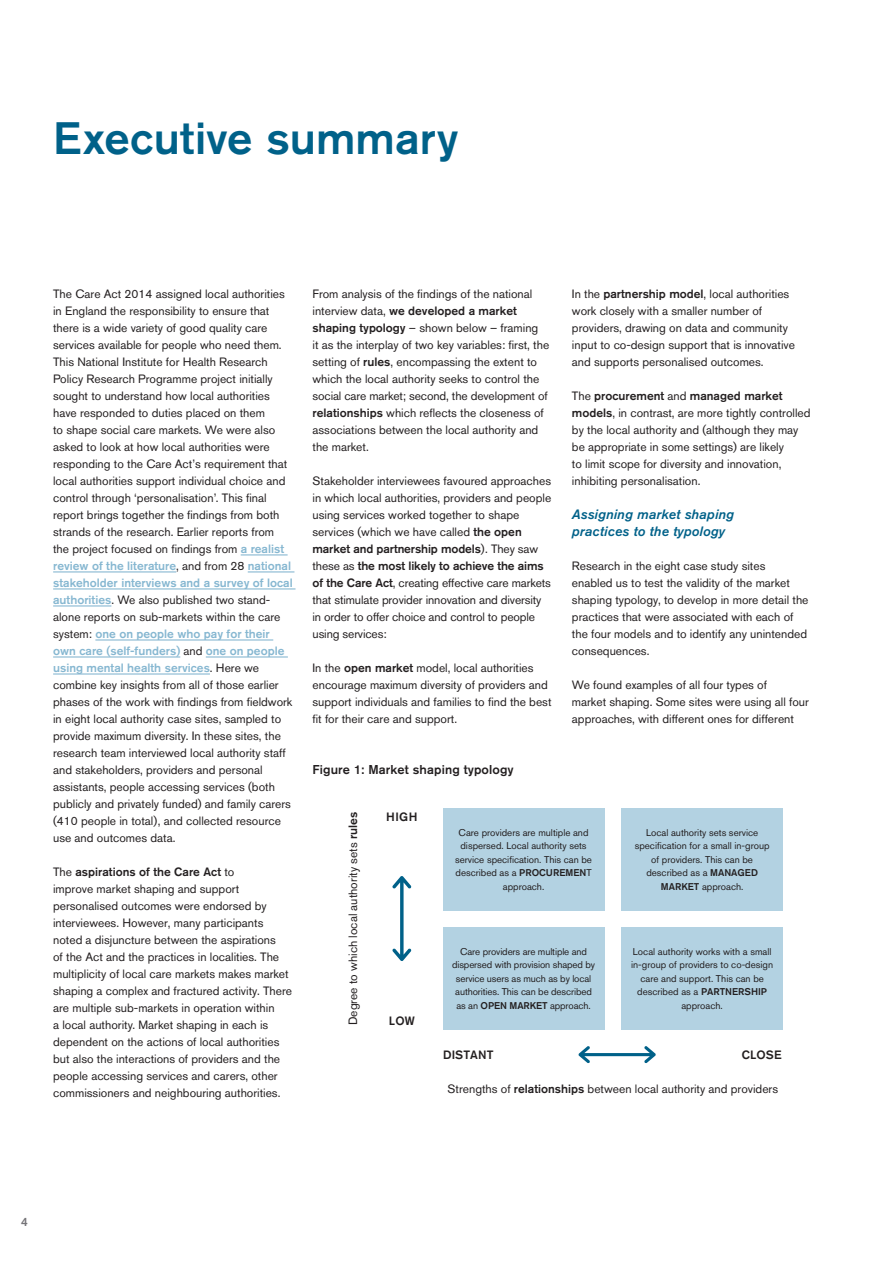
<style>
.page{position:relative;width:893px;height:1263px;background:#fff}
.page>*{position:absolute;margin:0;border:0;box-sizing:border-box;transform-origin:0 0}
.t1{font:500 45px "Akzidenz Grotesk BQ";letter-spacing:.005em;color:#006189}
.t2{font:italic 13.5px/17px "Akzidenz Grotesk BQ Med";letter-spacing:.01em;color:#006189}
.t3{font:500 12.75px "Akzidenz Grotesk BQ";letter-spacing:.01em;color:#231f20}
.t4{font:12px/17px "Akzidenz Grotesk BQ";color:#231f20}
.t5{font:500 12px "Akzidenz Grotesk BQ";letter-spacing:.01em;color:#231f20}
.t6{font:500 12px "Akzidenz Grotesk BQ";color:#757478}
.t7{font:9.75px/13.5px "Akzidenz Grotesk BQ";color:#231f20;text-align:center}
.s1{font-weight:500;color:#86b7d1}
.s2{font-weight:500}
</style>
<div class="page">
<hr style="left:241px;top:554px;width:47px;height:1px;background:#86b7d1">
<hr style="left:53px;top:571px;width:123px;height:1px;background:#86b7d1">
<hr style="left:248px;top:571px;width:46px;height:1px;background:#86b7d1">
<hr style="left:53px;top:588px;width:243px;height:1px;background:#86b7d1">
<hr style="left:53px;top:605px;width:58px;height:1px;background:#86b7d1">
<hr style="left:95px;top:639px;width:178px;height:1px;background:#86b7d1">
<hr style="left:53px;top:656px;width:127px;height:1px;background:#86b7d1">
<hr style="left:206px;top:656px;width:82px;height:1px;background:#86b7d1">
<hr style="left:53px;top:673px;width:157px;height:1px;background:#86b7d1">
<div style="left:443px;top:927px;width:161px;height:102px;background:#b3d2e2"></div>
<div style="left:443px;top:808px;width:161px;height:102px;background:#b3d2e2"></div>
<div style="left:621px;top:927px;width:162px;height:102px;background:#b3d2e2"></div>
<div style="left:621px;top:808px;width:162px;height:102px;background:#b3d2e2"></div>
<svg style="left:392px;top:876px;width:19px;height:85px"></svg>
<svg style="left:578px;top:1046px;width:78px;height:17px"></svg>
<h1 class="t1" style="left:53px;top:110px;width:407px">Executive summary</h1>
<p class="t4" style="left:53px;top:285px;width:241px">The Care Act 2014 assigned local authorities in England the responsibility to ensure that there is a wide variety of good quality care services available for people who need them.<br>This National Institute for Health Research Policy Research Programme project initially sought to understand how local authorities have responded to duties placed on them<br>to shape social care markets. We were also asked to look at how local authorities were responding to the Care Act’s requirement that local authorities support individual choice and control through ‘personalisation’. This fnal report brings together the fndings from both strands of the research. Earlier reports from the project focused on fndings from <span class="s1">a realist review of the literature</span>, and from 28 <span class="s1">national stakeholder interviews and a survey of local authorities</span>. We also published two stand&shy;alone reports on sub-markets within the care system: <span class="s1">one on people who pay for their own care (self-funders)</span> and <span class="s1">one on people using mental health services</span>. Here we combine key insights from all of those earlier phases of the work with fndings from feldwork in eight local authority case sites, sampled to provide maximum diversity. In these sites, the research team interviewed local authority staff and stakeholders, providers and personal assistants, people accessing services (both publicly and privately funded) and family carers (410 people in total), and collected resource use and outcomes data.</p>
<p class="t4" style="left:53px;top:863px;width:240px">The <span class="s2">aspirations of the Care Act</span> to<br>improve market shaping and support personalised outcomes were endorsed by interviewees. However, many participants noted a disjuncture between the aspirations<br>of the Act and the practices in localities. The multiplicity of local care markets makes market shaping a complex and fractured activity. There are multiple sub-markets in operation within<br>a local authority. Market shaping in each is dependent on the actions of local authorities but also the interactions of providers and the people accessing services and carers, other commissioners and neighbouring authorities.</p>
<p class="t4" style="left:313px;top:285px;width:238px">From analysis of the fndings of the national interview data, <span class="s2">we developed a market shaping typology</span> – shown below – framing<br>it as the interplay of two key variables: frst, the setting of <span class="s2">rules</span>, encompassing the extent to which the local authority seeks to control the social care market; second, the development of <span class="s2">relationships</span> which refects the closeness of associations between the local authority and the market.</p>
<p class="t4" style="left:313px;top:472px;width:240px">Stakeholder interviewees favoured approaches in which local authorities, providers and people using services worked together to shape services (which we have called <span class="s2">the open market and partnership models</span>). They saw these as <span class="s2">the most likely to achieve the aims of the Care Act</span>, creating effective care markets that stimulate provider innovation and diversity in order to offer choice and control to people using services:</p>
<p class="t4" style="left:313px;top:659px;width:240px">In the <span class="s2">open market</span> model, local authorities encourage maximum diversity of providers and support individuals and families to fnd the best ft for their care and support.</p>
<p class="t4" style="left:572px;top:285px;width:225px">In the <span class="s2">partnership model</span>, local authorities work closely with a smaller number of providers, drawing on data and community input to co-design support that is innovative and supports personalised outcomes.</p>
<p class="t4" style="left:572px;top:387px;width:240px">The <span class="s2">procurement</span> and <span class="s2">managed market models</span>, in contrast, are more tightly controlled by the local authority and (although they may be appropriate in some settings) are likely<br>to limit scope for diversity and innovation, inhibiting personalisation.</p>
<p class="t2" style="left:572px;top:506px;width:164px">Assigning market shaping practices to the typology</p>
<p class="t4" style="left:572px;top:557px;width:238px">Research in the eight case study sites enabled us to test the validity of the market shaping typology, to develop in more detail the practices that were associated with each of the four models and to identify any unintended consequences.</p>
<p class="t4" style="left:572px;top:676px;width:239px">We found examples of all four types of<br>market shaping. Some sites were using all four approaches, with different ones for different</p>
<p class="t3" style="left:313px;top:762px;width:203px">Figure 1: Market shaping typology</p>
<p class="t4" style="left:344px;top:1025px;width:215px;rotate:-90deg">Degree to which local authority sets <span class="s2">rules</span></p>
<p class="t5" style="left:386px;top:809px;width:33px">HIGH</p>
<p class="t7" style="left:455px;top:825px;width:138px">Care providers are multiple and dispersed. Local authority sets service specifcation. This can be described as a <span class="s2">PROCUREMEN</span>T approach.</p>
<p class="t7" style="left:635px;top:825px;width:136px">Local authority sets service specifcation for a small in-group of providers. This can be described as a <span class="s2">MANAGED<br>MARKET</span> approach.</p>
<p class="t7" style="left:452px;top:944px;width:145px">Care providers are multiple and dispersed with provision shaped by service users as much as by local authorities. This can be described as an <span class="s2">OPEN MARKET</span> approach.</p>
<p class="t7" style="left:631px;top:944px;width:143px">Local authority works with a small in-group of providers to co-design care and support. This can be described as a <span class="s2">PARTNERSHIP </span>approach.</p>
<p class="t5" style="left:742px;top:1048px;width:41px">CLOSE</p>
<p class="t4" style="left:448px;top:1080px;width:332px">Strengths of <span class="s2">relationships</span> between local authority and providers</p>
<p class="t5" style="left:389px;top:1014px;width:27px">LOW</p>
<p class="t5" style="left:443px;top:1048px;width:52px">DISTANT</p>
<p class="t6" style="left:21px;top:1214px;width:8px">4</p>
</div>
